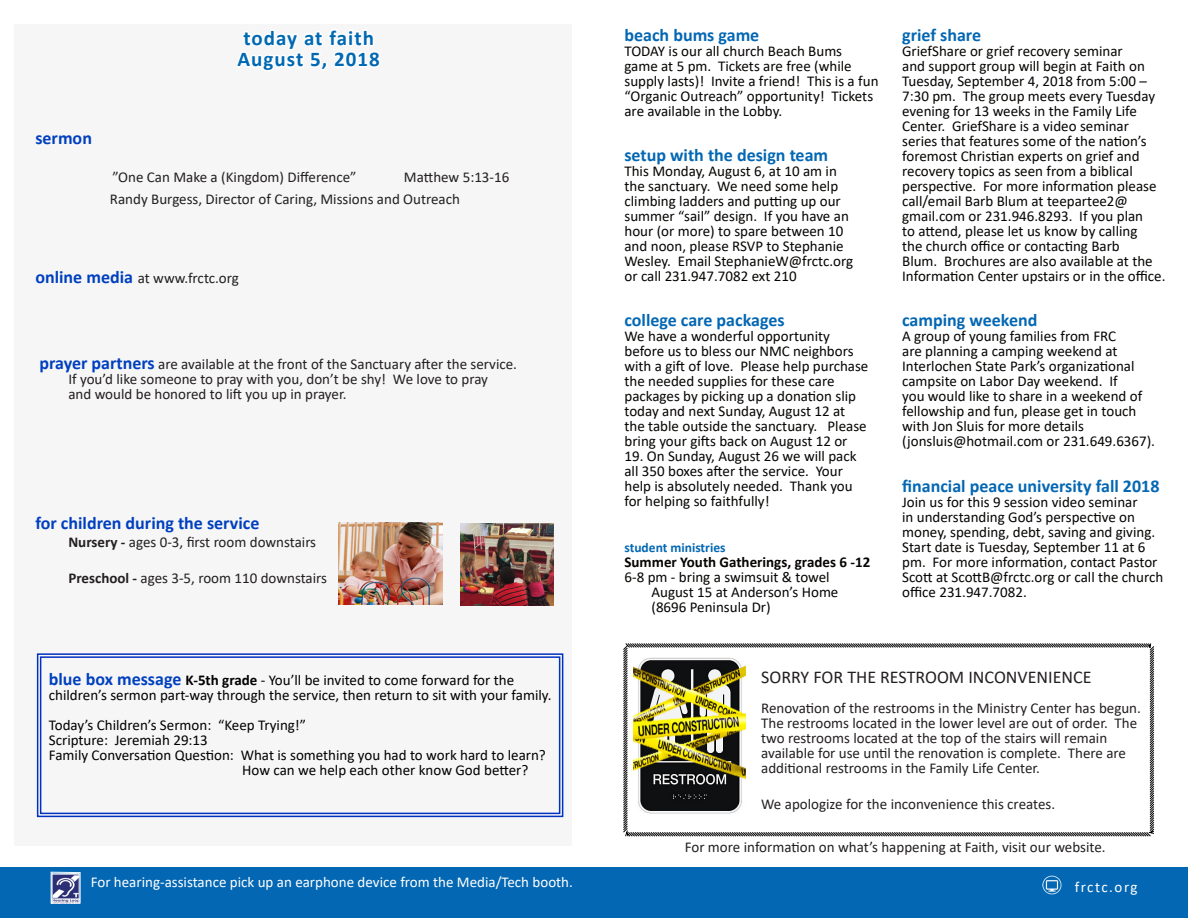
<style>
.page{position:relative;width:1188px;height:918px;background:#fff}
.page>*{position:absolute;margin:0;border:0;box-sizing:border-box;transform-origin:0 0}
.t1{font:700 21px "Calibri";letter-spacing:.05em;color:#0069b2}
.new_nl_text{font:700 18px "Calibri";color:#0367b3}
.new_nl_text-2{font:700 18px "Calibri";color:#0040bf}
.t2{font:18px "Calibri";color:#231f20}
.new_nl_text-3{font:15px/15px "Calibri";color:#050402}
.new_nl_text-4{font:15px/15px "Calibri";color:#231f20}
.t3{font:15px/15px "Calibri";color:#000}
.new_nl_text-5{font:15px "Calibri";color:#fff}
.new_nl_text-6{font:700 15px "Calibri";color:#050402}
.new_nl_text-7{font:15px "Calibri";letter-spacing:.095em;color:#fff}
.new_nl_text-8{font:700 13.5px "Calibri";color:#0367b3}
.s1{font-weight:700;font-size:18px;color:#0040bf}
.s2{font-weight:700}
</style>
<div class="page">
<div style="left:14px;top:24px;width:558px;height:822px;background:#f6f6f7"></div>
<div style="left:0;top:867px;width:1188px;height:50px;background:#0367b3"></div>
<svg style="left:51px;top:872px;width:30px;height:32px"></svg>
<img style="left:460px;top:523px;width:93px;height:83px">
<img style="left:1042px;top:875px;width:20px;height:20px">
<img style="left:338px;top:523px;width:105px;height:81px">
<svg style="left:36px;top:653px;width:528px;height:165px"></svg>
<div style="left:40px;top:656px;width:520px;height:158px;border:1px solid #0031bf"></div>
<svg style="left:623px;top:643px;width:532px;height:194px"></svg>
<img style="left:634px;top:654px;width:112px;height:163px">
<p class="t1" style="left:243px;top:23px;width:132px">today at faith</p>
<p class="t1" style="left:237px;top:44px;width:144px">August 5, 2018</p>
<p class="new_nl_text-2" style="left:35px;top:125px;width:58px">sermon</p>
<p class="new_nl_text-4" style="left:113px;top:169px;width:245px">”One Can Make a (Kingdom) Difference”</p>
<p class="new_nl_text-4" style="left:110px;top:166px;width:401px;line-height:21.6px;text-indent:294px">Matthew 5:13-16<br>Randy Burgess, Director of Caring, Missions and Outreach</p>
<p class="new_nl_text-4" style="left:35px;top:270px;width:205px"><span class="s1">online media</span> at www.frctc.org</p>
<p class="new_nl_text-4" style="left:39px;top:356px;width:479px"><span class="s1">prayer partners</span> are available at the front of the Sanctuary after the service.</p>
<p class="new_nl_text-4" style="left:68px;top:371px;width:421px">If you’d like someone to pray with you, don’t be shy! We love to pray</p>
<p class="new_nl_text-4" style="left:68px;top:386px;width:280px">and would be honored to lift you up in prayer.</p>
<p class="new_nl_text-2" style="left:35px;top:510px;width:225px">for children during the service</p>
<p class="new_nl_text-4" style="left:68px;top:534px;width:249px"><span class="s2">Nursery -</span> ages 0-3, first room downstairs</p>
<p class="new_nl_text-4" style="left:68px;top:570px;width:260px"><span class="s2">Preschool -</span> ages 3-5, room 110 downstairs</p>
<p class="t3" style="left:49px;top:672px;width:504px"><span class="s1">blue box message</span> <span class="s2">K-5th grade</span> - You’ll be invited to come forward for the children’s sermon part-way through the service, then return to sit with your family.</p>
<p class="t3" style="left:49px;top:717px;width:499px">Today’s Children’s Sermon: “Keep Trying!”<br>Scripture: Jeremiah 29:13<br>Family Conversation Question: What is something you had to work hard to learn?</p>
<p class="t3" style="left:242px;top:762px;width:288px">How can we help each other know God better?</p>
<p class="new_nl_text" style="left:624px;top:22px;width:136px">beach bums game</p>
<p class="new_nl_text-3" style="left:624px;top:43px;width:256px">TODAY is our all church Beach Bums game at 5 pm. Tickets are free (while supply lasts)! Invite a friend! This is a fun “Organic Outreach” opportunity! Tickets are available in the Lobby.</p>
<p class="new_nl_text" style="left:624px;top:142px;width:205px">setup with the design team</p>
<p class="new_nl_text-3" style="left:624px;top:163px;width:230px">This Monday, August 6, at 10 am in the sanctuary. We need some help climbing ladders and putting up our summer “sail” design. If you have an hour (or more) to spare between 10 and noon, please RSVP to Stephanie Wesley. Email StephanieW@frctc.org</p>
<p class="new_nl_text-3" style="left:624px;top:268px;width:174px">or call 231.947.7082 ext 210</p>
<p class="new_nl_text" style="left:624px;top:307px;width:162px">college care packages</p>
<p class="new_nl_text-3" style="left:624px;top:328px;width:245px">We have a wonderful opportunity before us to bless our NMC neighbors with a gift of love. Please help purchase the needed supplies for these care packages by picking up a donation slip today and next Sunday, August 12 at the table outside the sanctuary. Please bring your gifts back on August 12 or</p>
<p class="new_nl_text-3" style="left:624px;top:448px;width:234px">19. On Sunday, August 26 we will pack all 350 boxes after the service. Your help is absolutely needed. Thank you for helping so faithfully!</p>
<p class="new_nl_text-8" style="left:624px;top:538px;width:103px">student ministries</p>
<p class="new_nl_text-6" style="left:624px;top:551px;width:247px">Summer Youth Gatherings, grades 6 -12</p>
<p class="new_nl_text-3" style="left:624px;top:569px;width:207px">6-8 pm - bring a swimsuit &amp; towel</p>
<p class="new_nl_text-3" style="left:651px;top:584px;width:188px">August 15 at Anderson’s Home</p>
<p class="new_nl_text-3" style="left:651px;top:599px;width:121px">(8696 Peninsula Dr)</p>
<p class="new_nl_text" style="left:902px;top:22px;width:81px">grief share</p>
<p class="new_nl_text-3" style="left:902px;top:43px;width:265px">GriefShare or grief recovery seminar<br>and support group will begin at Faith on Tuesday, September 4, 2018 from 5:00 – 7:30 pm. The group meets every Tuesday evening for 13 weeks in the Family Life Center. GriefShare is a video seminar series that features some of the nation’s foremost Christian experts on grief and recovery topics as seen from a biblical perspective. For more information please call/email Barb Blum at teepartee2@ gmail.com or 231.946.8293. If you plan<br>to attend, please let us know by calling<br>the church office or contacting Barb<br>Blum. Brochures are also available at the Information Center upstairs or in the office.</p>
<p class="new_nl_text" style="left:902px;top:307px;width:137px">camping weekend</p>
<p class="new_nl_text-3" style="left:902px;top:328px;width:254px">A group of young families from FRC<br>are planning a camping weekend at Interlochen State Park’s organizational campsite on Labor Day weekend. If<br>you would like to share in a weekend of fellowship and fun, please get in touch with Jon Sluis for more details (jonsluis@hotmail.com or 231.649.6367).</p>
<p class="new_nl_text" style="left:902px;top:473px;width:259px">financial peace university fall 2018</p>
<p class="new_nl_text-3" style="left:902px;top:494px;width:263px">Join us for this 9 session video seminar<br>in understanding God’s perspective on money, spending, debt, saving and giving.<br>Start date is Tuesday, September 11 at 6 pm. For more information, contact Pastor Scott at ScottB@frctc.org or call the church office 231.947.7082.</p>
<p class="t2" style="left:761px;top:664px;width:332px">SORRY FOR THE RESTROOM INCONVENIENCE</p>
<p class="new_nl_text-4" style="left:761px;top:700px;width:381px">Renovation of the restrooms in the Ministry Center has begun.<br>The restrooms located in the lower level are out of order. The two restrooms located at the top of the stairs will remain available for use until the renovation is complete. There are additional restrooms in the Family Life Center.</p>
<p class="new_nl_text-4" style="left:761px;top:797px;width:295px">We apologize for the inconvenience this creates.</p>
<p class="new_nl_text-4" style="left:685px;top:840px;width:422px">For more information on what’s happening at Faith, visit our website.</p>
<p class="new_nl_text-5" style="left:91px;top:871px;width:484px">For hearing-assistance pick up an earphone device from the Media/Tech booth.</p>
<p class="new_nl_text-7" style="left:1075px;top:877px;width:64px">frctc.org</p>
</div>
